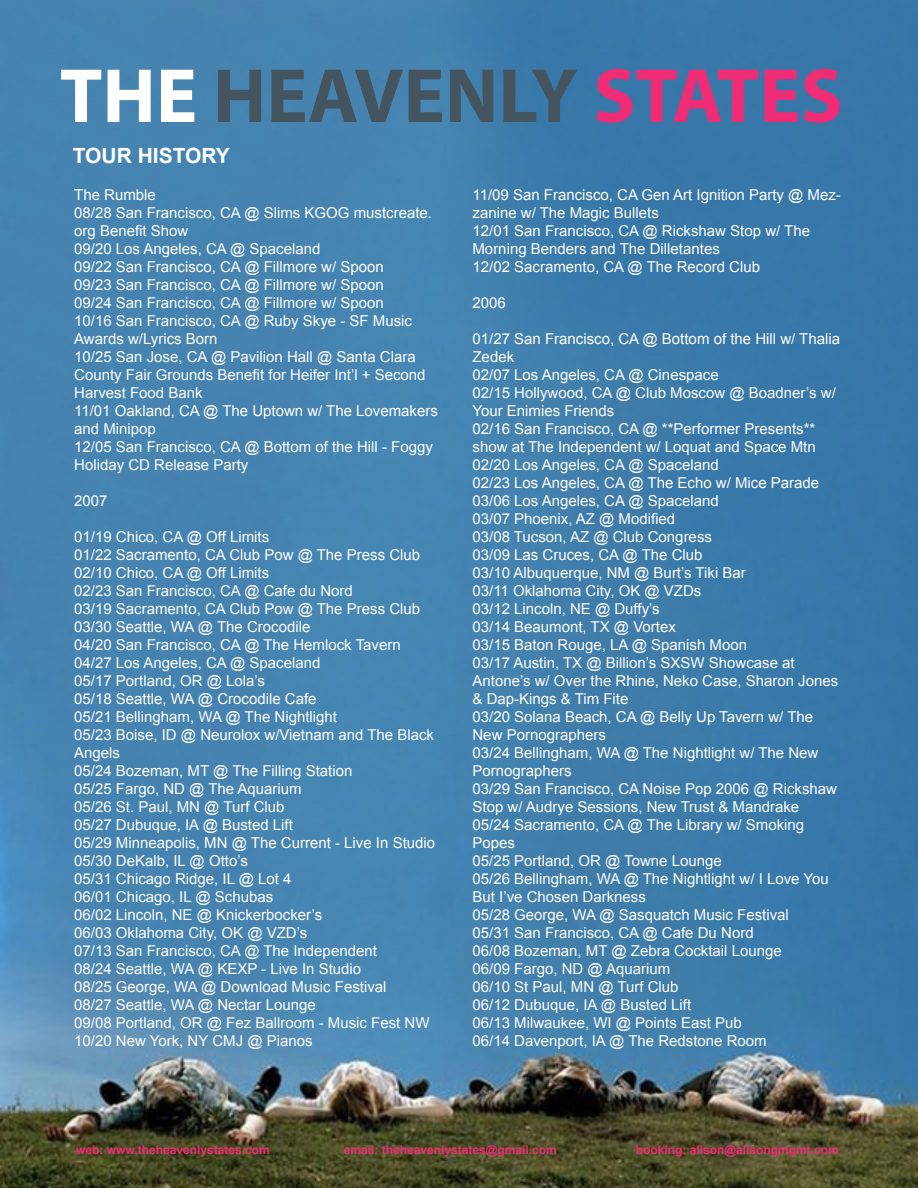
<style>
.page{position:relative;width:918px;height:1188px;background:#fff}
.page>*{position:absolute;margin:0;border:0;box-sizing:border-box;transform-origin:0 0}
.t1{font:700 21px "Arial";color:#fff}
.t2{font:15px/18px "Arial";color:#fff}
.t3{font:700 12px "Arial";color:#ee2b75}
</style>
<div class="page">
<img style="left:0;top:0;width:918px;height:1188px">
<svg style="left:61px;top:70px;width:40px;height:52px"></svg>
<svg style="left:108px;top:70px;width:43px;height:52px"></svg>
<svg style="left:161px;top:70px;width:33px;height:52px"></svg>
<svg style="left:218px;top:70px;width:43px;height:52px;background:#45667d"></svg>
<svg style="left:272px;top:70px;width:131px;height:52px;background:#456a85"></svg>
<svg style="left:409px;top:70px;width:33px;height:52px;background:#456479"></svg>
<svg style="left:450px;top:70px;width:43px;height:52px;background:#436277"></svg>
<svg style="left:504px;top:70px;width:73px;height:52px;background:#3e6888"></svg>
<svg style="left:597px;top:69px;width:161px;height:54px;background:#8f528f"></svg>
<svg style="left:764px;top:70px;width:34px;height:52px;background:#b34385"></svg>
<svg style="left:804px;top:69px;width:36px;height:54px;background:#9e4c8b"></svg>
<h1 class="t1" style="left:73px;top:141px;width:159px">TOUR HISTORY</h1>
<p class="t2" style="left:74px;top:186px;width:365px">The Rumble<br>08/28 San Francisco, CA @ Slims KGOG mustcreate. org Benefit Show<br>09/20 Los Angeles, CA @ Spaceland<br>09/22 San Francisco, CA @ Fillmore w/ Spoon<br>09/23 San Francisco, CA @ Fillmore w/ Spoon<br>09/24 San Francisco, CA @ Fillmore w/ Spoon<br>10/16 San Francisco, CA @ Ruby Skye - SF Music Awards w/Lyrics Born<br>10/25 San Jose, CA @ Pavilion Hall @ Santa Clara County Fair Grounds Benefit for Heifer Int’l + Second Harvest Food Bank<br>11/01 Oakland, CA @ The Uptown w/ The Lovemakers and Minipop<br>12/05 San Francisco, CA @ Bottom of the Hill - Foggy Holiday CD Release Party</p>
<p class="t2" style="left:74px;top:492px;width:35px">2007</p>
<p class="t2" style="left:74px;top:528px;width:362px">01/19 Chico, CA @ Off Limits<br>01/22 Sacramento, CA Club Pow @ The Press Club 02/10 Chico, CA @ Off Limits<br>02/23 San Francisco, CA @ Cafe du Nord<br>03/19 Sacramento, CA Club Pow @ The Press Club 03/30 Seattle, WA @ The Crocodile<br>04/20 San Francisco, CA @ The Hemlock Tavern 04/27 Los Angeles, CA @ Spaceland<br>05/17 Portland, OR @ Lola’s<br>05/18 Seattle, WA @ Crocodile Cafe<br>05/21 Bellingham, WA @ The Nightlight<br>05/23 Boise, ID @ Neurolox w/Vietnam and The Black Angels<br>05/24 Bozeman, MT @ The Filling Station<br>05/25 Fargo, ND @ The Aquarium<br>05/26 St. Paul, MN @ Turf Club<br>05/27 Dubuque, IA @ Busted Lift<br>05/29 Minneapolis, MN @ The Current - Live In Studio 05/30 DeKalb, IL @ Otto’s<br>05/31 Chicago Ridge, IL @ Lot 4<br>06/01 Chicago, IL @ Schubas<br>06/02 Lincoln, NE @ Knickerbocker’s<br>06/03 Oklahoma City, OK @ VZD’s<br>07/13 San Francisco, CA @ The Independent<br>08/24 Seattle, WA @ KEXP - Live In Studio<br>08/25 George, WA @ Download Music Festival<br>08/27 Seattle, WA @ Nectar Lounge<br>09/08 Portland, OR @ Fez Ballroom - Music Fest NW 10/20 New York, NY CMJ @ Pianos</p>
<p class="t2" style="left:472px;top:186px;width:370px">11/09 San Francisco, CA Gen Art Ignition Party @ Mez&shy;zanine w/ The Magic Bullets<br>12/01 San Francisco, CA @ Rickshaw Stop w/ The Morning Benders and The Dilletantes<br>12/02 Sacramento, CA @ The Record Club</p>
<p class="t2" style="left:472px;top:294px;width:35px">2006</p>
<p class="t2" style="left:472px;top:330px;width:369px">01/27 San Francisco, CA @ Bottom of the Hill w/ Thalia Zedek<br>02/07 Los Angeles, CA @ Cinespace<br>02/15 Hollywood, CA @ Club Moscow @ Boadner’s w/ Your Enimies Friends<br>02/16 San Francisco, CA @ **Performer Presents** show at The Independent w/ Loquat and Space Mtn 02/20 Los Angeles, CA @ Spaceland<br>02/23 Los Angeles, CA @ The Echo w/ Mice Parade 03/06 Los Angeles, CA @ Spaceland<br>03/07 Phoenix, AZ @ Modified<br>03/08 Tucson, AZ @ Club Congress<br>03/09 Las Cruces, CA @ The Club<br>03/10 Albuquerque, NM @ Burt’s Tiki Bar<br>03/11 Oklahoma City, OK @ VZDs<br>03/12 Lincoln, NE @ Duffy’s<br>03/14 Beaumont, TX @ Vortex<br>03/15 Baton Rouge, LA @ Spanish Moon<br>03/17 Austin, TX @ Billion’s SXSW Showcase at Antone’s w/ Over the Rhine, Neko Case, Sharon Jones &amp; Dap-Kings &amp; Tim Fite<br>03/20 Solana Beach, CA @ Belly Up Tavern w/ The New Pornographers<br>03/24 Bellingham, WA @ The Nightlight w/ The New Pornographers<br>03/29 San Francisco, CA Noise Pop 2006 @ Rickshaw Stop w/ Audrye Sessions, New Trust &amp; Mandrake 05/24 Sacramento, CA @ The Library w/ Smoking Popes<br>05/25 Portland, OR @ Towne Lounge<br>05/26 Bellingham, WA @ The Nightlight w/ I Love You But I’ve Chosen Darkness<br>05/28 George, WA @ Sasquatch Music Festival<br>05/31 San Francisco, CA @ Cafe Du Nord<br>06/08 Bozeman, MT @ Zebra Cocktail Lounge<br>06/09 Fargo, ND @ Aquarium<br>06/10 St Paul, MN @ Turf Club<br>06/12 Dubuque, IA @ Busted Lift<br>06/13 Milwaukee, WI @ Points East Pub<br>06/14 Davenport, IA @ The Redstone Room</p>
<p class="t3" style="left:76px;top:1142px;width:195px">web: www.theheavenlystates.com</p>
<p class="t3" style="left:344px;top:1142px;width:215px">email: theheavenlystates@gmail.com</p>
<p class="t3" style="left:636px;top:1142px;width:205px">booking: alison@alisongmgmt.com</p>
</div>
